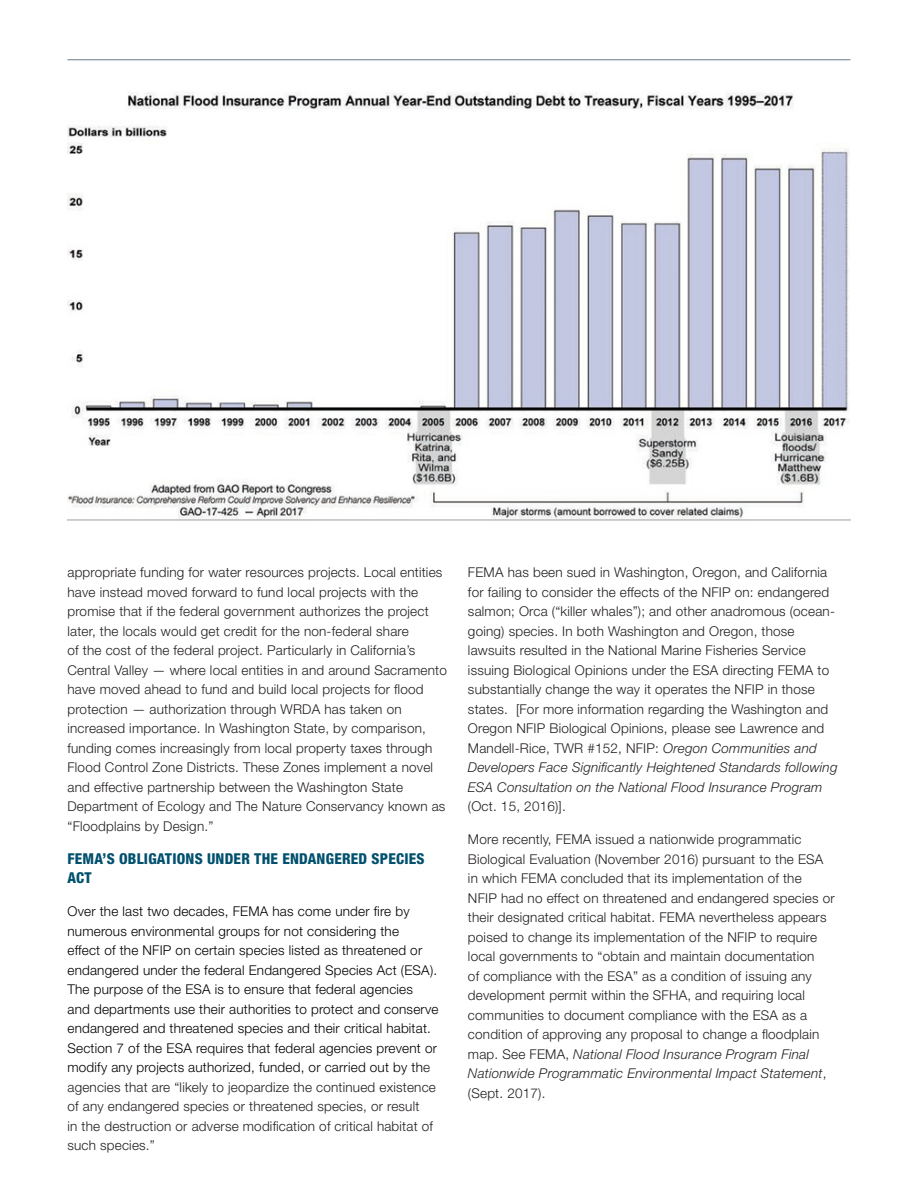
<style>
.page{position:relative;width:918px;height:1188px;background:#fff}
.page>*{position:absolute;margin:0;border:0;box-sizing:border-box;transform-origin:0 0}
.BodySubhead{font:800 condensed 15px/19.5px "Helvetica Neue LT Std";letter-spacing:.015em;color:#01506d}
.BodySubhead-2{font:300 13.5px/19.5px "Helvetica Neue LT Std";letter-spacing:.015em;color:#231f20}
.BodySubhead-3{font:300 13.5px/19.5px "Helvetica Neue LT Std";letter-spacing:.015em;color:#000}
.s1{color:#231f20}
.s2{font-style:italic}
</style>
<div class="page">
<img style="left:68px;top:92px;width:782px;height:429px">
<hr style="left:67px;top:59px;width:783px;height:1px;background:#637b8a">
<p class="BodySubhead-2" style="left:68px;top:562px;width:381px">appropriate funding for water resources projects. Local entities have instead moved forward to fund local projects with the promise that if the federal government authorizes the project later, the locals would get credit for the non-federal share<br>of the cost of the federal project. Particularly in California’s Central Valley — where local entities in and around Sacramento have moved ahead to fund and build local projects for flood protection — authorization through WRDA has taken on increased importance. In Washington State, by comparison, funding comes increasingly from local property taxes through Flood Control Zone Districts. These Zones implement a novel and effective partnership between the Washington State Department of Ecology and The Nature Conservancy known as “Floodplains by Design.”</p>
<p class="BodySubhead" style="left:68px;top:848px;width:359px">FEMA’S OBLIGATIONS UNDER THE ENDANGERED SPECIES<br>ACT</p>
<p class="BodySubhead-3" style="left:68px;top:901px;width:372px">Over the last two decades, FEMA has come under fire by numerous environmental groups for not considering the<br>effect of the NFIP on certain species listed as threatened or endangered under the federal Endangered Species Act (ESA).<br>The purpose of the ESA is to ensure that federal agencies and departments use their authorities to protect and conserve endangered and threatened species and their critical habitat.<br>Section 7 of the ESA requires that federal agencies prevent or modify any projects authorized, funded, or carried out by th<span class="s1">e agencies that are “likely to jeopardize the continued existence of any endangered species or threatened species, or result<br>in the destruction or adverse modification of critical habitat of such species.”</span></p>
<p class="BodySubhead-2" style="left:468px;top:562px;width:371px">FEMA has been sued in Washington, Oregon, and California for failing to consider the effects of the NFIP on: endangered salmon; Orca (“killer whales”); and other anadromous (ocean&shy;going) species. In both Washington and Oregon, those lawsuits resulted in the National Marine Fisheries Service issuing Biological Opinions under the ESA directing FEMA to substantially change the way it operates the NFIP in those states. [For more information regarding the Washington and Oregon NFIP Biological Opinions, please see Lawrence and Mandell-Rice, TWR #152, NFIP: <span class="s2">Oregon Communities and Developers Face Significantly Heightened Standards following ESA Consultation on the National Flood Insurance Program </span>(Oct. 15, 2016)].</p>
<p class="BodySubhead-2" style="left:468px;top:829px;width:368px">More recently, FEMA issued a nationwide programmatic Biological Evaluation (November 2016) pursuant to the ESA in which FEMA concluded that its implementation of the<br>NFIP had no effect on threatened and endangered species or their designated critical habitat. FEMA nevertheless appears poised to change its implementation of the NFIP to require local governments to “obtain and maintain documentation<br>of compliance with the ESA” as a condition of issuing any development permit within the SFHA, and requiring local communities to document compliance with the ESA as a condition of approving any proposal to change a floodplain map. See FEMA, <span class="s2">National Flood Insurance Program Final Nationwide Programmatic Environmental Impact Statement</span>, (Sept. 2017).</p>
</div>
